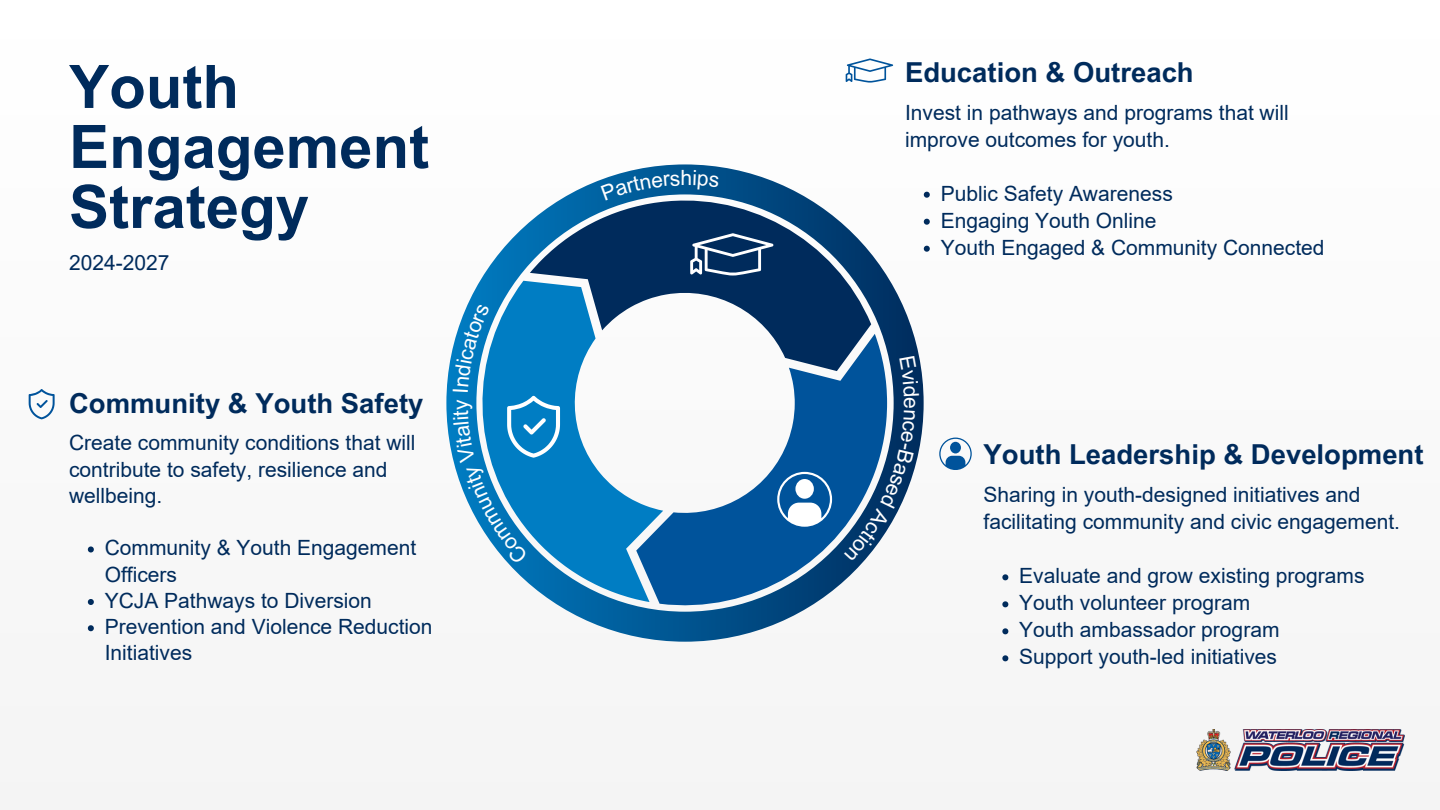
<style>
.page{position:relative;width:1440px;height:810px;background:#fff}
.page>*{position:absolute;margin:0;border:0;box-sizing:border-box;transform-origin:0 0}
.t1{font:700 60px/60px "Arial MT Pro";color:#002b5c}
.t2{font:700 27.5px "Arial MT Pro";color:#002b5c}
.t3{font:21px/27px "Arial";color:#002b5c}
.t4{font:21px "Arial MT Pro";color:#fff}
</style>
<div class="page">
<svg style="left:29px;top:389px;width:26px;height:30px"></svg>
<svg style="left:845px;top:58px;width:49px;height:25px"></svg>
<svg style="left:446px;top:164px;width:477px;height:477px"></svg>
<svg style="left:939px;top:438px;width:33px;height:32px"></svg>
<img style="left:1196px;top:729px;width:208px;height:42px">
<svg style="left:88px;top:546px;width:6px;height:6px"></svg>
<svg style="left:88px;top:599px;width:6px;height:6px"></svg>
<svg style="left:88px;top:625px;width:6px;height:6px"></svg>
<svg style="left:924px;top:192px;width:6px;height:6px"></svg>
<svg style="left:924px;top:219px;width:6px;height:6px"></svg>
<svg style="left:924px;top:246px;width:6px;height:6px"></svg>
<svg style="left:1002px;top:574px;width:6px;height:6px"></svg>
<svg style="left:1002px;top:601px;width:6px;height:6px"></svg>
<svg style="left:1002px;top:628px;width:6px;height:6px"></svg>
<svg style="left:1002px;top:655px;width:6px;height:6px"></svg>
<svg style="left:453px;top:304px;width:107px;height:260px"></svg>
<svg style="left:601px;top:174px;width:79px;height:26px;background:#186ba3"></svg>
<svg style="left:694px;top:170px;width:25px;height:20px"></svg>
<svg style="left:900px;top:356px;width:19px;height:40px"></svg>
<svg style="left:844px;top:410px;width:71px;height:151px"></svg>
<h1 class="t1" style="left:69px;top:64px;width:362px">Youth<br>Engagement<br>Strategy</h1>
<p class="t3" style="left:69px;top:249px;width:102px">2024-2027</p>
<h2 class="t2" style="left:69px;top:393px;width:356px">Community &amp; Youth Safety</h2>
<p class="t3" style="left:69px;top:430px;width:348px;line-height:26.2px">Create community conditions that will contribute to safety, resilience and wellbeing.</p>
<p class="t3" style="left:105px;top:535px;width:329px;line-height:26.2px">Community &amp; Youth Engagement<br>Officers<br>YCJA Pathways to Diversion<br>Prevention and Violence Reduction<br>Initiatives</p>
<p class="t4" style="left:453px;top:410px;width:12px;rotate:-90deg">y</p>
<p class="t4" style="left:681px;top:170px;width:13px">h</p>
<h2 class="t2" style="left:905px;top:62px;width:290px">Education &amp; Outreach</h2>
<p class="t3" style="left:905px;top:99px;width:385px">Invest in pathways and programs that will improve outcomes for youth.</p>
<p class="t3" style="left:941px;top:180px;width:385px">Public Safety Awareness<br>Engaging Youth Online<br>Youth Engaged &amp; Community Connected</p>
<p class="t4" style="left:919px;top:397px;width:13px;rotate:90deg">e</p>
<h2 class="t2" style="left:984px;top:444px;width:441px">Youth Leadership &amp; Development</h2>
<p class="t3" style="left:984px;top:482px;width:418px">Sharing in youth-designed initiatives and facilitating community and civic engagement.</p>
<p class="t3" style="left:1019px;top:563px;width:347px">Evaluate and grow existing programs<br>Youth volunteer program<br>Youth ambassador program<br>Support youth-led initiatives</p>
</div>
